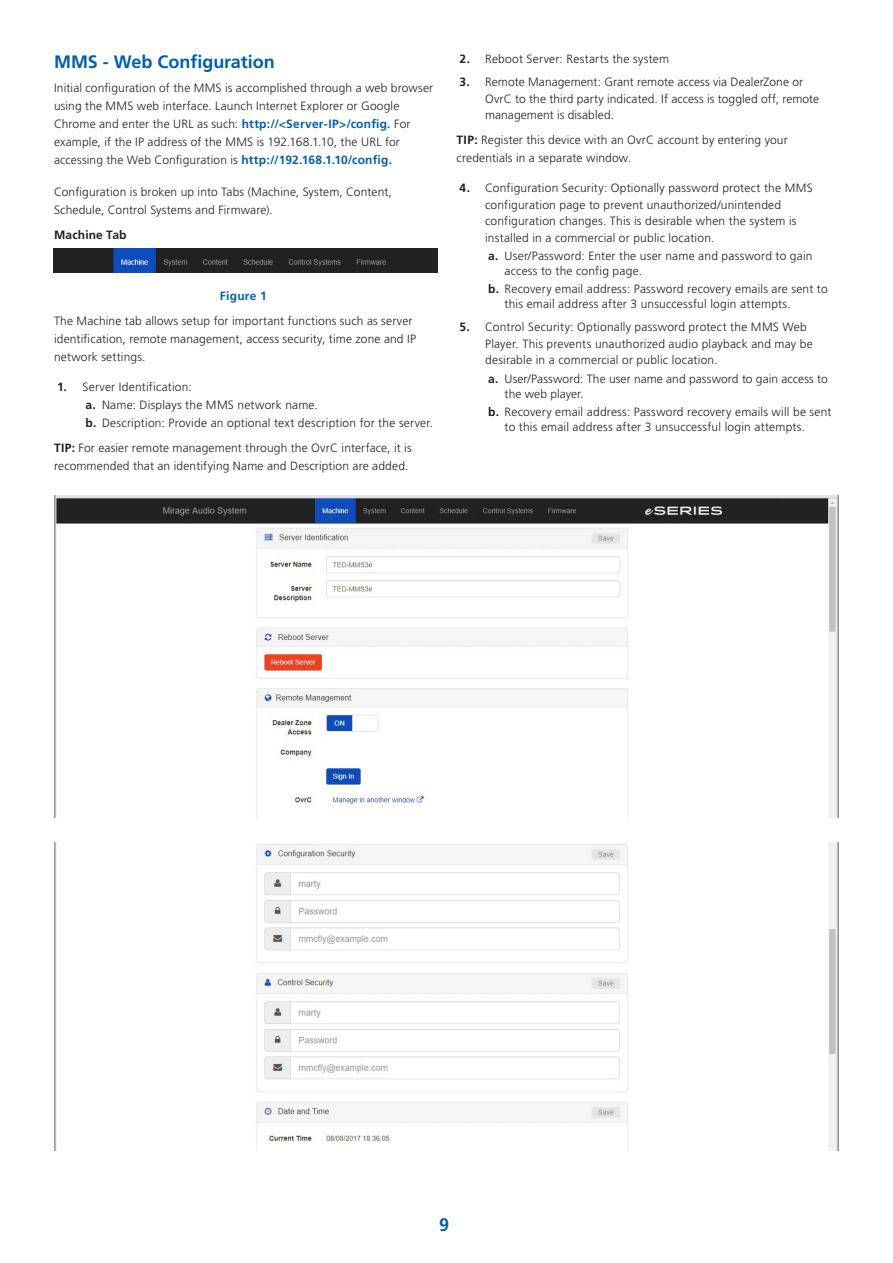
<style>
.page{position:relative;width:893px;height:1263px;background:#fff}
.page>*{position:absolute;margin:0;border:0;box-sizing:border-box;transform-origin:0 0}
.Frutiger_Subhead_BLU{font:700 18px "Frutiger LT Std";letter-spacing:-.005em;color:#015fae}
.Frutiger_Light{font:300 12px/18px "Frutiger LT Std";letter-spacing:.015em;color:#231f20}
.Frutiger_Subhead_BLA{font:700 12px "Frutiger LT Std";letter-spacing:.015em;color:#231f20}
.t1{font:700 12px "Frutiger LT Std";letter-spacing:.02em;color:#015fae}
.s1{font-weight:700;color:#015fae}
.s2{font-weight:700}
</style>
<div class="page">
<img style="left:54px;top:495px;width:785px;height:322px">
<img style="left:53px;top:249px;width:384px;height:23px">
<img style="left:54px;top:843px;width:785px;height:308px">
<p class="Frutiger_Subhead_BLU" style="left:54px;top:51px;width:222px">MMS - Web Configuration</p>
<p class="Frutiger_Light" style="left:54px;top:79px;width:381px">Initial configuration of the MMS is accomplished through a web browser using the MMS web interface. Launch Internet Explorer or Google Chrome and enter the URL as such: <span class="s1">http://&lt;Server-IP&gt;/config.</span> For example, if the IP address of the MMS is 192.168.1.10, the URL for accessing the Web Configuration is <span class="s1">http://192.168.1.10/config.</span></p>
<p class="Frutiger_Light" style="left:54px;top:183px;width:339px">Configuration is broken up into Tabs (Machine, System, Content,<br>Schedule, Control Systems and Firmware).</p>
<p class="Frutiger_Subhead_BLA" style="left:54px;top:227px;width:74px">Machine Tab</p>
<p class="t1" style="left:220px;top:289px;width:48px">Figure 1</p>
<p class="Frutiger_Light" style="left:54px;top:312px;width:364px">The Machine tab allows setup for important functions such as server identification, remote management, access security, time zone and IP network settings.</p>
<p class="Frutiger_Light" style="left:57px;top:378px;width:136px"><span class="s2">1.</span> Server Identification:</p>
<p class="Frutiger_Light" style="left:86px;top:396px;width:234px"><span class="s2">a.</span> Name: Displays the MMS network name.</p>
<p class="Frutiger_Light" style="left:86px;top:414px;width:349px"><span class="s2">b.</span> Description: Provide an optional text description for the server.</p>
<p class="Frutiger_Light" style="left:54px;top:439px;width:359px"><span class="s2">TIP:</span> For easier remote management through the OvrC interface, it is recommended that an identifying Name and Description are added.</p>
<p class="Frutiger_Light" style="left:460px;top:50px;width:211px"><span class="s2">2.</span> Reboot Server: Restarts the system</p>
<p class="Frutiger_Light" style="left:485px;top:74px;width:336px;line-height:16.5px;text-indent:-26px"><span class="s2">3.</span> Remote Management: Grant remote access via DealerZone or<br>OvrC to the third party indicated. If access is toggled off, remote management is disabled.</p>
<p class="Frutiger_Light" style="left:457px;top:131px;width:333px"><span class="s2">TIP:</span> Register this device with an OvrC account by entering your credentials in a separate window.</p>
<p class="Frutiger_Light" style="left:485px;top:180px;width:329px;line-height:16.5px;text-indent:-26px"><span class="s2">4.</span> Configuration Security: Optionally password protect the MMS configuration page to prevent unauthorized/unintended configuration changes. This is desirable when the system is installed in a commercial or public location.</p>
<p class="Frutiger_Light" style="left:505px;top:248px;width:309px;line-height:15px;text-indent:-16px"><span class="s2">a.</span> User/Password: Enter the user name and password to gain access to the config page.</p>
<p class="Frutiger_Light" style="left:505px;top:282px;width:325px;line-height:15px;text-indent:-16px"><span class="s2">b.</span> Recovery email address: Password recovery emails are sent to this email address after 3 unsuccessful login attempts.</p>
<p class="Frutiger_Light" style="left:485px;top:319px;width:329px;line-height:16.5px;text-indent:-26px"><span class="s2">5.</span> Control Security: Optionally password protect the MMS Web<br>Player. This prevents unauthorized audio playback and may be desirable in a commercial or public location.</p>
<p class="Frutiger_Light" style="left:505px;top:371px;width:325px;line-height:15px;text-indent:-16px"><span class="s2">a.</span> User/Password: The user name and password to gain access to the web player.</p>
<p class="Frutiger_Light" style="left:505px;top:404px;width:328px;line-height:15px;text-indent:-16px"><span class="s2">b.</span> Recovery email address: Password recovery emails will be sent to this email address after 3 unsuccessful login attempts.</p>
<h1 class="Frutiger_Subhead_BLU" style="left:439px;top:1214px;width:12px">9</h1>
</div>
